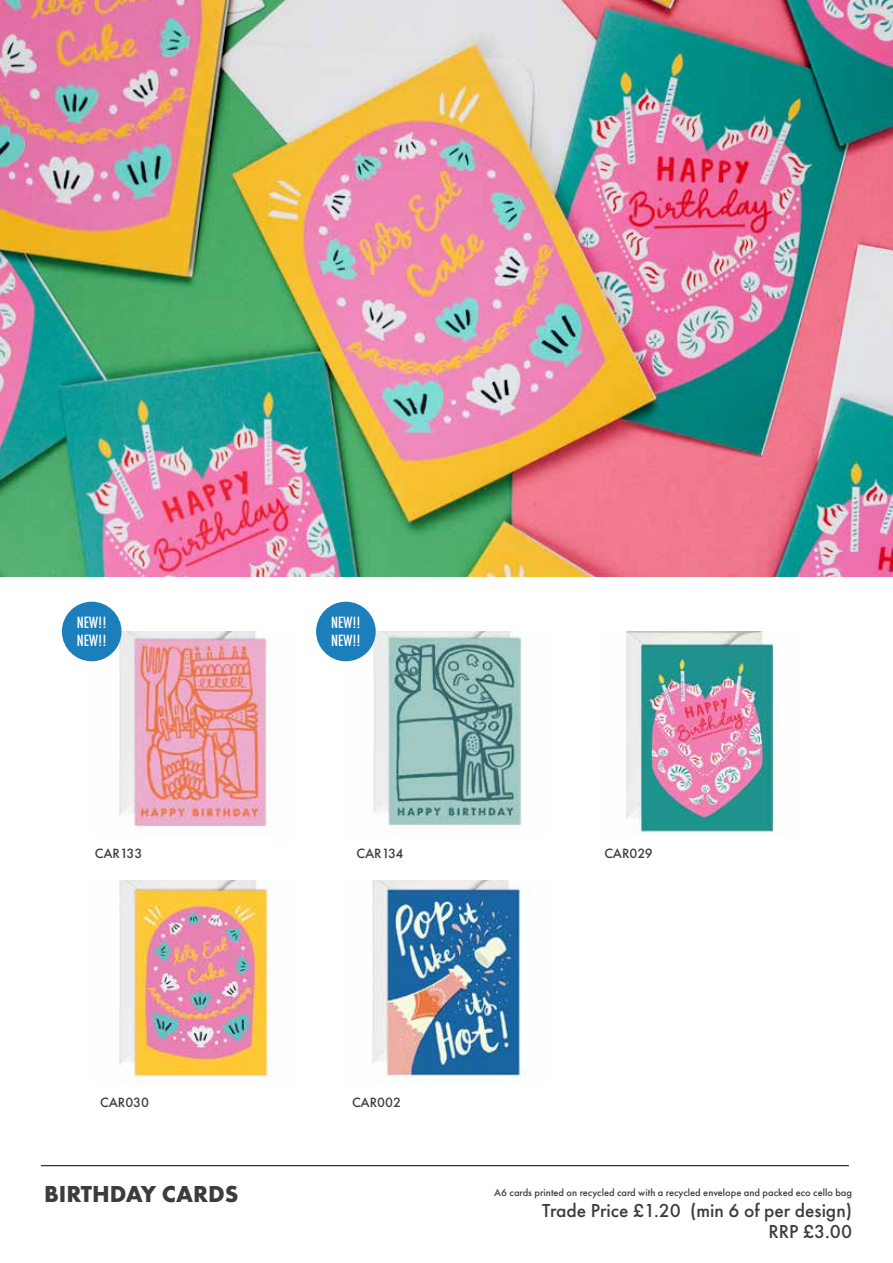
<style>
.page{position:relative;width:893px;height:1263px;background:#fff}
.page>*{position:absolute;margin:0;border:0;box-sizing:border-box;transform-origin:0 0}
.t1{font:700 24px "Futura PT";color:#3c3c3b}
.t2{font:500 19.5px/21px "Futura PT";color:#3c3c3b;text-align:right}
.t3{font:500 condensed 15px/18px "Futura";color:#fff}
.t4{font:500 13.95px "Futura PT";color:#3c3c3b}
.t5{font:500 10.5px "Futura PT";color:#3c3c3b}
</style>
<div class="page">
<img style="left:0;top:0;width:893px;height:576px">
<img style="left:92px;top:631px;width:180px;height:204px">
<img style="left:346px;top:631px;width:176px;height:196px">
<hr style="left:41px;top:1165px;width:808px;height:1px;background:#000">
<div style="left:316px;top:602px;width:60px;height:59px;background:#1c7ebb;border-radius:50%"></div>
<div style="left:62px;top:602px;width:60px;height:59px;background:#1c7ebb;border-radius:50%"></div>
<img style="left:626px;top:631px;width:148px;height:204px">
<img style="left:118px;top:880px;width:161px;height:204px">
<img style="left:372px;top:880px;width:154px;height:199px">
<h3 class="t3" style="left:77px;top:613px;width:31px">NEW!!<br>NEW!!</h3>
<h3 class="t3" style="left:331px;top:613px;width:31px">NEW!!<br>NEW!!</h3>
<h3 class="t4" style="left:95px;top:844px;width:49px">CAR133</h3>
<h3 class="t4" style="left:357px;top:844px;width:48px">CAR134</h3>
<h3 class="t4" style="left:604px;top:844px;width:50px">CAR029</h3>
<h3 class="t4" style="left:100px;top:1093px;width:50px">CAR030</h3>
<h3 class="t4" style="left:352px;top:1093px;width:50px">CAR002</h3>
<h1 class="t1" style="left:44px;top:1178px;width:196px">BIRTHDAY CARDS</h1>
<p class="t5" style="left:494px;top:1186px;width:359px">A6 cards printed on recycled card with a recycled envelope and packed eco cello bag</p>
<h2 class="t2" style="left:542px;top:1200px;width:311px">Trade Price £1.20 (min 6 of per design)<br>RRP £3.00</h2>
</div>
